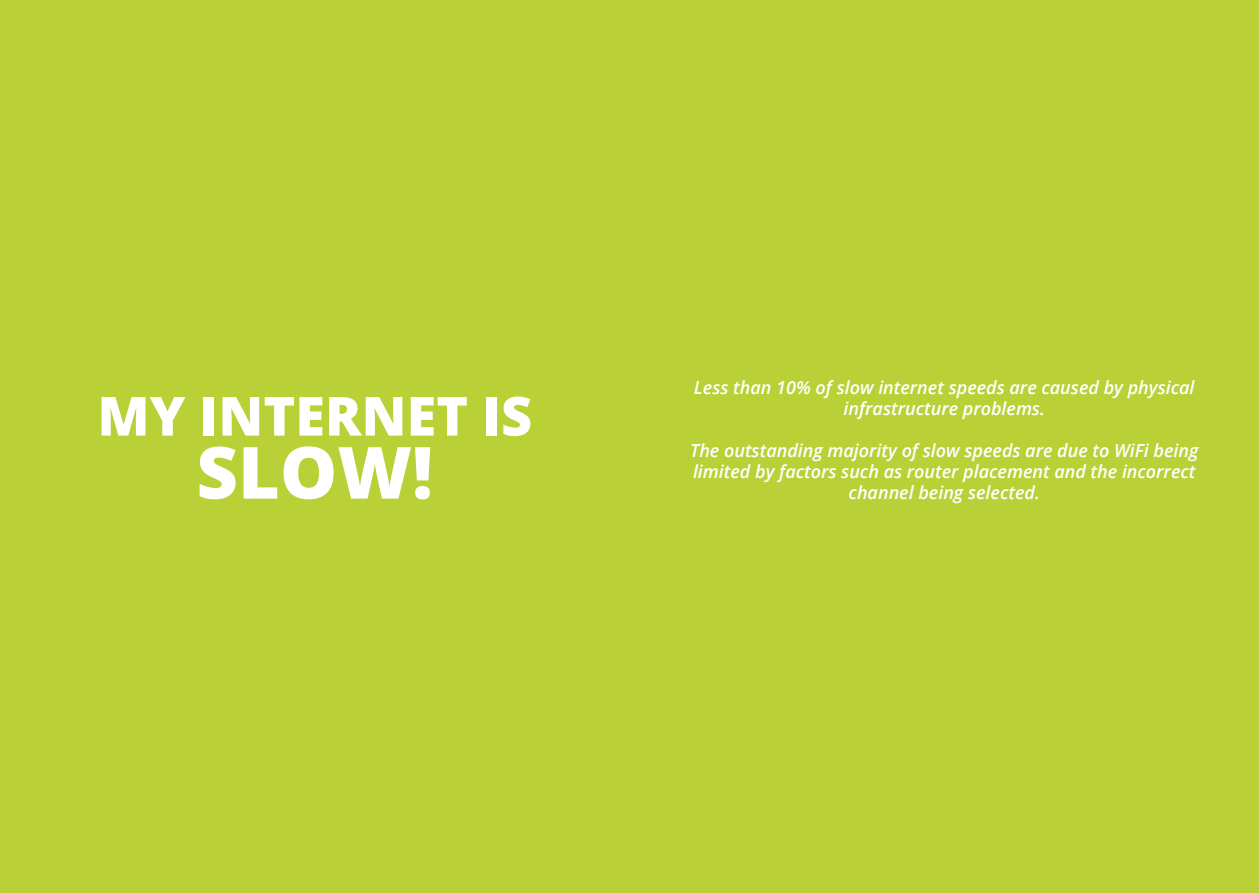
<style>
.page{position:relative;width:1259px;height:893px;background:#b9d136}
.page>*{position:absolute;margin:0;border:0;box-sizing:border-box;transform-origin:0 0}
.t1{font:800 72px "Open Sans";color:#fff}
.t2{font:800 54px "Open Sans";color:#fff}
.t3{font:italic 600 18px/21px "Open Sans";color:#fff;text-align:center}
</style>
<div class="page">
<h2 class="t2" style="left:97px;top:375px;width:136px">MY INTERNET</h2>
<h2 class="t2" style="left:482px;top:375px;width:51px">IS</h2>
<h1 class="t1" style="left:196px;top:418px;width:99px">SLOW</h1>
<h1 class="t1" style="left:412px;top:418px;width:22px">!</h1>
<p class="t3" style="left:694px;top:376px;width:502px">Less than 10% of slow internet speeds are caused by physical infrastructure problems.</p>
<p class="t3" style="left:690px;top:439px;width:510px">The outstanding majority of slow speeds are due to WiFi being limited by factors such as router placement and the incorrect channel being selected.</p>
</div>
